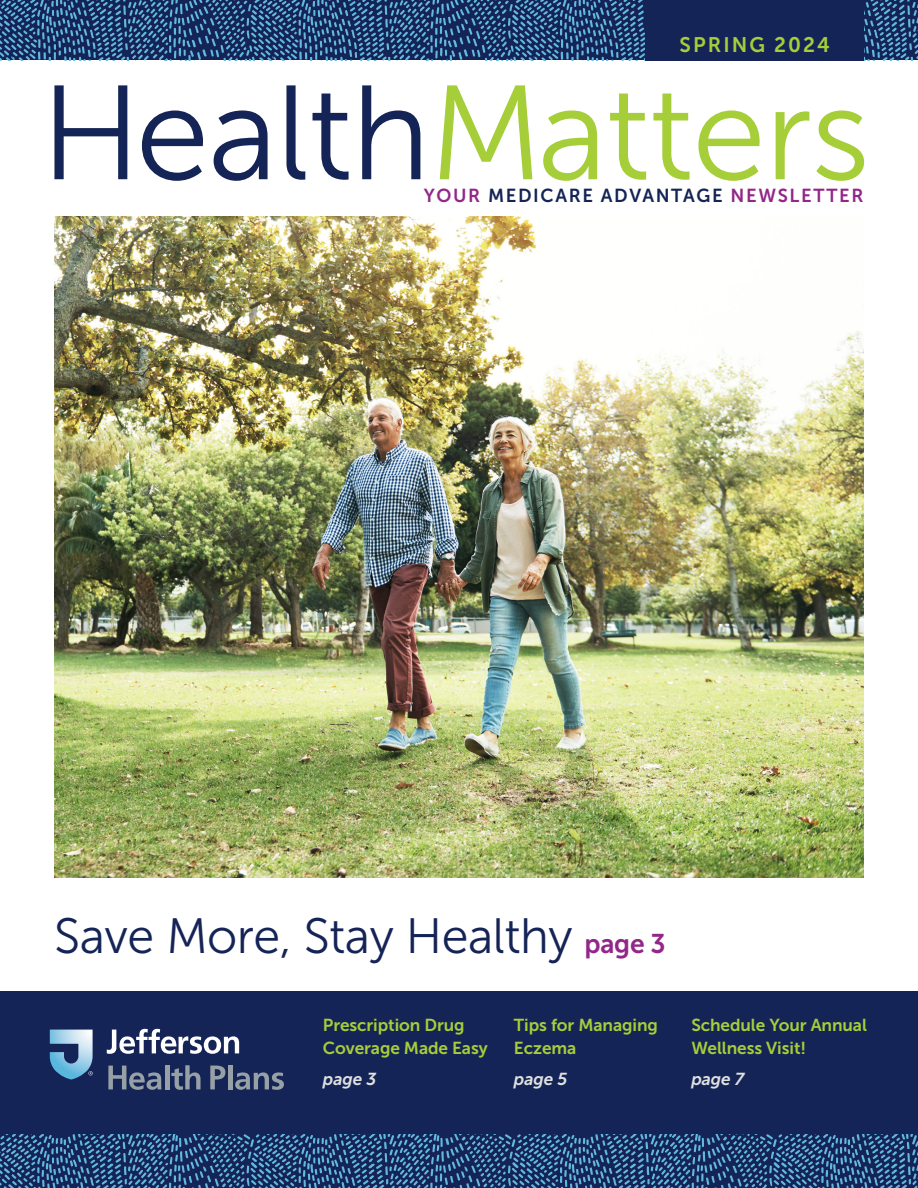
<style>
.page{position:relative;width:918px;height:1188px;background:#fff}
.page>*{position:absolute;margin:0;border:0;box-sizing:border-box;transform-origin:0 0}
.Cover_-_Headers-H1{font:133.5px "Museo Sans 300";letter-spacing:-.01em;color:#a6ce39}
.Cover_-_Article_Spotlight-H3{font:49.5px "Museo Sans 300";letter-spacing:-.01em;color:#152456}
.Cover_-_Season_Year-P{font:21px "Museo Sans 700";letter-spacing:.1em;color:#a6ce39}
.Cover_-_Subhead-H2{font:18.75px "Museo Sans 700";letter-spacing:.09em;color:#152456}
.Cover_-_Article_Title-P{font:17.25px/22.5px "Museo Sans 700";letter-spacing:-.005em;color:#a6ce39}
.Cover_-_Article_Title-P-2{font:italic 17.25px "Museo Sans 700";letter-spacing:-.005em;color:#dfe1df}
.s1{color:#152456}
.s2{color:#932789}
.s3{font-family:"Museo Sans 700";font-size:27px;color:#932789}
</style>
<div class="page">
<svg style="left:0;top:0;width:918px;height:60px;fill:#152557"></svg>
<svg style="left:0;top:1134px;width:918px;height:54px;fill:#152557"></svg>
<img style="left:54px;top:216px;width:810px;height:662px">
<div style="left:0;top:992px;width:918px;height:142px;background:#152456"></div>
<svg style="left:50px;top:1030px;width:43px;height:50px"></svg>
<svg style="left:107px;top:1029px;width:132px;height:25px"></svg>
<svg style="left:171px;top:1065px;width:30px;height:25px"></svg>
<hr style="left:165px;top:1065px;width:4px;height:24px;background:#97a0a5">
<hr style="left:228px;top:1065px;width:4px;height:24px;background:#97a0a5">
<svg style="left:235px;top:1072px;width:49px;height:18px"></svg>
<svg style="left:108px;top:1066px;width:53px;height:24px"></svg>
<svg style="left:210px;top:1066px;width:15px;height:23px"></svg>
<div style="left:646px;top:0;width:218px;height:60px;background:#152456"></div>
<p class="Cover_-_Season_Year-P" style="left:680px;top:33px;width:152px">SPRING 2024</p>
<h1 class="Cover_-_Headers-H1" style="left:41px;top:61px;width:831px"><span class="s1">Health</span>Matters</h1>
<h2 class="Cover_-_Subhead-H2" style="left:424px;top:186px;width:441px"><span class="s2">YOUR</span> MEDICARE ADVANTAGE <span class="s2">NEWSLETTER</span></h2>
<h3 class="Cover_-_Article_Spotlight-H3" style="left:54px;top:909px;width:613px">Save More, Stay Healthy <span class="s3">page 3</span></h3>
<p class="Cover_-_Article_Title-P" style="left:323px;top:1014px;width:166px">Prescription Drug<br>Coverage Made Easy</p>
<p class="Cover_-_Article_Title-P-2" style="left:323px;top:1070px;width:55px">page 3</p>
<p class="Cover_-_Article_Title-P" style="left:514px;top:1014px;width:146px">Tips for Managing<br>Eczema</p>
<p class="Cover_-_Article_Title-P-2" style="left:514px;top:1070px;width:55px">page 5</p>
<p class="Cover_-_Article_Title-P" style="left:691px;top:1014px;width:177px">Schedule Your Annual<br>Wellness Visit!</p>
<p class="Cover_-_Article_Title-P-2" style="left:691px;top:1070px;width:54px">page 7</p>
</div>
